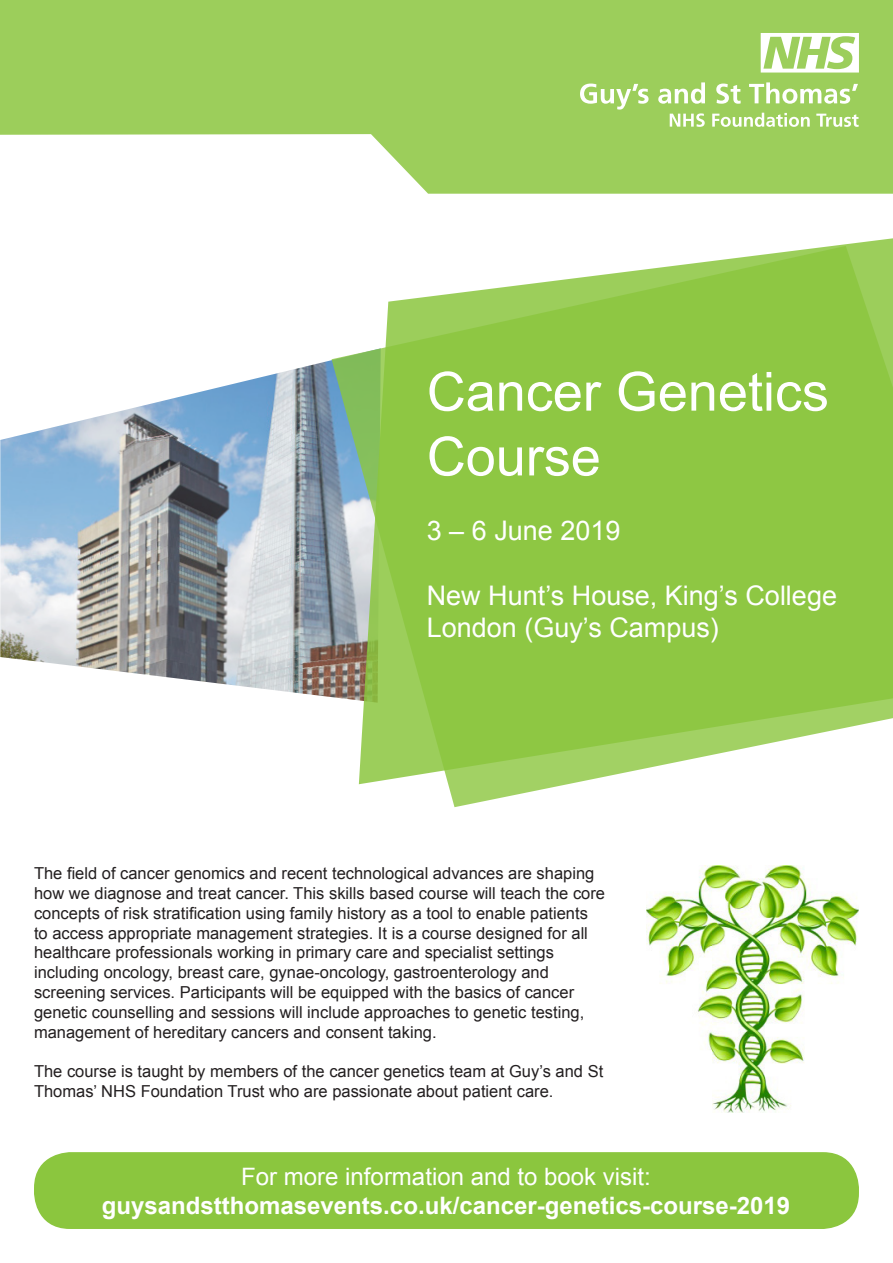
<style>
.page{position:relative;width:893px;height:1263px;background:#fff}
.page>*{position:absolute;margin:0;border:0;box-sizing:border-box;transform-origin:0 0}
.t1{font:54px/64.8px "Arial";color:#fff}
.t2{font:27px/32.4px "Arial";color:#fff}
.t3{font:700 24px/28.8px "Arial";color:#fff;text-align:center}
.t4{font:16.5px/19.8px "Arial";color:#231f20}
.s1{font-weight:400}
</style>
<div class="page">
<img style="left:0;top:359px;width:332px;height:339px">
<svg style="left:0;top:0;width:893px;height:194px;fill:#9cce5b"></svg>
<svg style="left:332px;top:246px;width:561px;height:561px;background:#9fce64"></svg>
<svg style="left:580px;top:82px;width:279px;height:45px"></svg>
<svg style="left:761px;top:33px;width:98px;height:40px"></svg>
<div style="left:34px;top:1152px;width:825px;height:77px;background:#8bc63e;border-radius:36px"></div>
<img style="left:646px;top:865px;width:213px;height:248px">
<p class="t1" style="left:427px;top:360px;width:404px">Cancer Genetics<br>Course</p>
<p class="t2" style="left:427px;top:515px;width:195px">3 – 6 June 2019</p>
<p class="t2" style="left:427px;top:580px;width:412px">New Hunt’s House, King’s College<br>London (Guy’s Campus)</p>
<p class="t4" style="left:34px;top:863px;width:573px">The field of cancer genomics and recent technological advances are shaping how we diagnose and treat cancer. This skills based course will teach the core concepts of risk stratification using family history as a tool to enable patients to access appropriate management strategies. It is a course designed for all healthcare professionals working in primary care and specialist settings including oncology, breast care, gynae-oncology, gastroenterology and screening services. Participants will be equipped with the basics of cancer genetic counselling and sessions will include approaches to genetic testing, management of hereditary cancers and consent taking.</p>
<p class="t4" style="left:34px;top:1061px;width:571px">The course is taught by members of the cancer genetics team at Guy’s and St<br>Thomas’ NHS Foundation Trust who are passionate about patient care.</p>
<p class="t3" style="left:102px;top:1163px;width:690px"><span class="s1">For more information and to book visit: </span>guysandstthomasevents.co.uk/cancer-genetics-course-2019</p>
</div>
